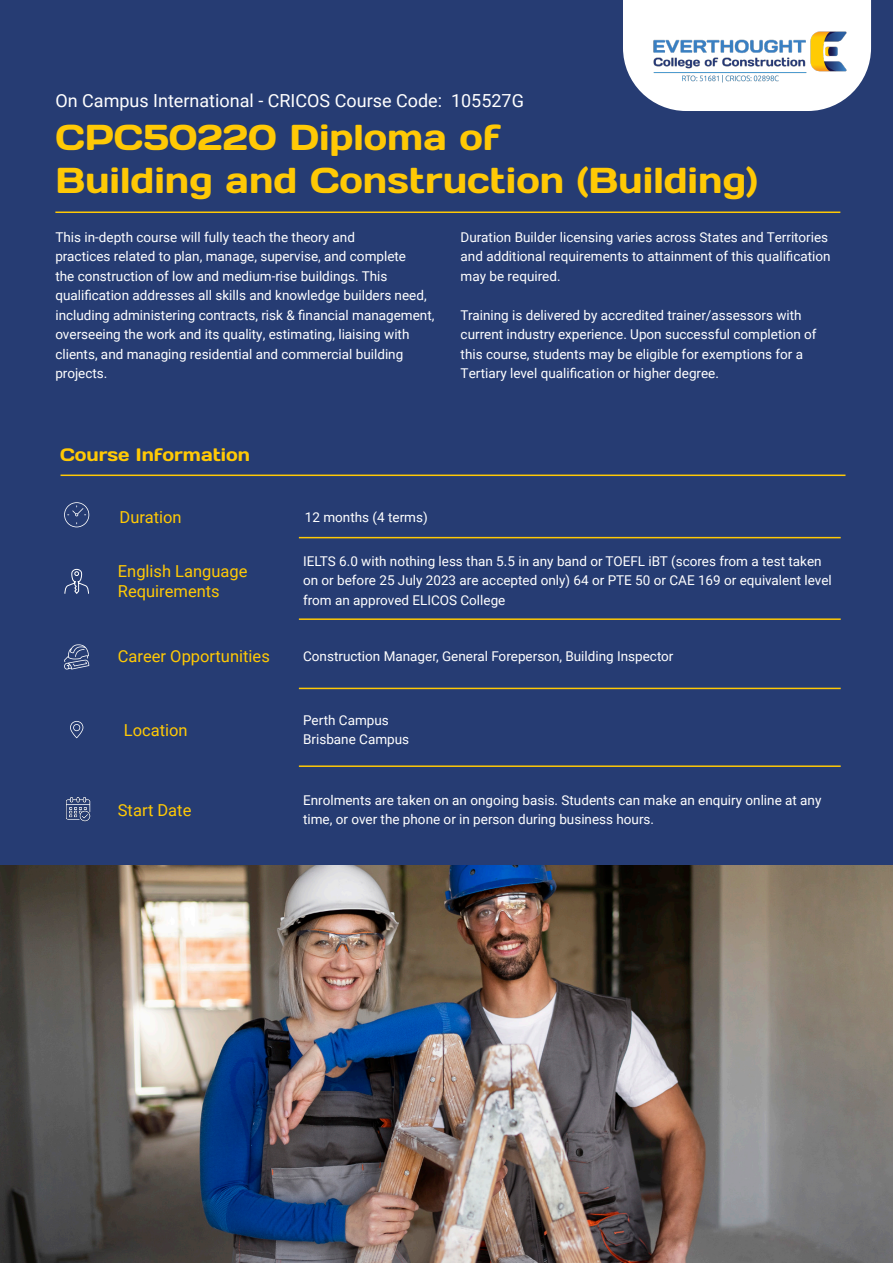
<style>
.page{position:relative;width:893px;height:1263px;background:#fff}
.page>*{position:absolute;margin:0;border:0;box-sizing:border-box;transform-origin:0 0}
.Paragraph_Style_2{font:36px "Days One";color:#ffc905}
.t1{font:18px "Roboto";color:#fff}
.t2{font:18px "Days One";color:#ffc905}
.t3{font:16.5px/19.8px "Roboto";color:#ffc905}
.Paragraph{font:13.5px/19.5px "Roboto";color:#fff}
</style>
<div class="page">
<div style="left:0;top:0;width:893px;height:1099px;background:#263c73"></div>
<img style="left:0;top:865px;width:893px;height:398px">
<hr style="left:299px;top:537px;width:542px;height:1px;background:#ffc905">
<hr style="left:299px;top:618px;width:542px;height:2px;background:#ffc905">
<hr style="left:299px;top:688px;width:542px;height:1px;background:#ffc905">
<hr style="left:299px;top:765px;width:542px;height:2px;background:#ffc905">
<svg style="left:64px;top:502px;width:25px;height:25px"></svg>
<svg style="left:70px;top:721px;width:13px;height:17px"></svg>
<svg style="left:64px;top:644px;width:25px;height:25px"></svg>
<hr style="left:55px;top:211px;width:785px;height:2px;background:#ffc905">
<hr style="left:61px;top:474px;width:784px;height:2px;background:#ffc905">
<svg style="left:64px;top:568px;width:25px;height:26px"></svg>
<img style="left:66px;top:797px;width:24px;height:24px">
<svg style="left:623px;top:0;width:248px;height:111px"></svg>
<img style="left:644px;top:17px;width:205px;height:74px">
<h3 class="t1" style="left:55px;top:88px;width:470px">On Campus International - CRICOS Course Code: 105527G</h3>
<p class="Paragraph_Style_2" style="left:55px;top:114px;width:446px">CPC50220 Diploma of</p>
<p class="Paragraph_Style_2" style="left:55px;top:157px;width:704px">Building and Construction (Building)</p>
<p class="Paragraph" style="left:55px;top:227px;width:380px">This in-depth course will fully teach the theory and<br>practices related to plan, manage, supervise, and complete<br>the construction of low and medium-rise buildings. This qualification addresses all skills and knowledge builders need, including administering contracts, risk &amp; financial management, overseeing the work and its quality, estimating, liaising with clients, and managing residential and commercial building projects.</p>
<p class="Paragraph" style="left:461px;top:227px;width:372px">Duration Builder licensing varies across States and Territories and additional requirements to attainment of this qualification may be required.</p>
<p class="Paragraph" style="left:461px;top:305px;width:357px">Training is delivered by accredited trainer/assessors with current industry experience. Upon successful completion of this course, students may be eligible for exemptions for a Tertiary level qualification or higher degree.</p>
<h2 class="t2" style="left:60px;top:443px;width:192px">Course Information</h2>
<h3 class="t3" style="left:120px;top:507px;width:64px">Duration</h3>
<p class="Paragraph" style="left:305px;top:506px;width:124px">12 months (4 terms)</p>
<h3 class="t3" style="left:118px;top:561px;width:131px">English Language<br>Requirements</h3>
<p class="Paragraph" style="left:303px;top:551px;width:530px">IELTS 6.0 with nothing less than 5.5 in any band or TOEFL iBT (scores from a test taken on or before 25 July 2023 are accepted only) 64 or PTE 50 or CAE 169 or equivalent level from an approved ELICOS College</p>
<h3 class="t3" style="left:118px;top:646px;width:153px">Career Opportunities</h3>
<p class="Paragraph" style="left:303px;top:646px;width:372px">Construction Manager, General Foreperson, Building Inspector</p>
<h3 class="t3" style="left:124px;top:719px;width:65px">Location</h3>
<p class="Paragraph" style="left:303px;top:709px;width:87px">Perth Campus</p>
<p class="Paragraph" style="left:303px;top:729px;width:108px">Brisbane Campus</p>
<h3 class="t3" style="left:118px;top:800px;width:75px">Start Date</h3>
<p class="Paragraph" style="left:303px;top:790px;width:520px">Enrolments are taken on an ongoing basis. Students can make an enquiry online at any time, or over the phone or in person during business hours.</p>
</div>
